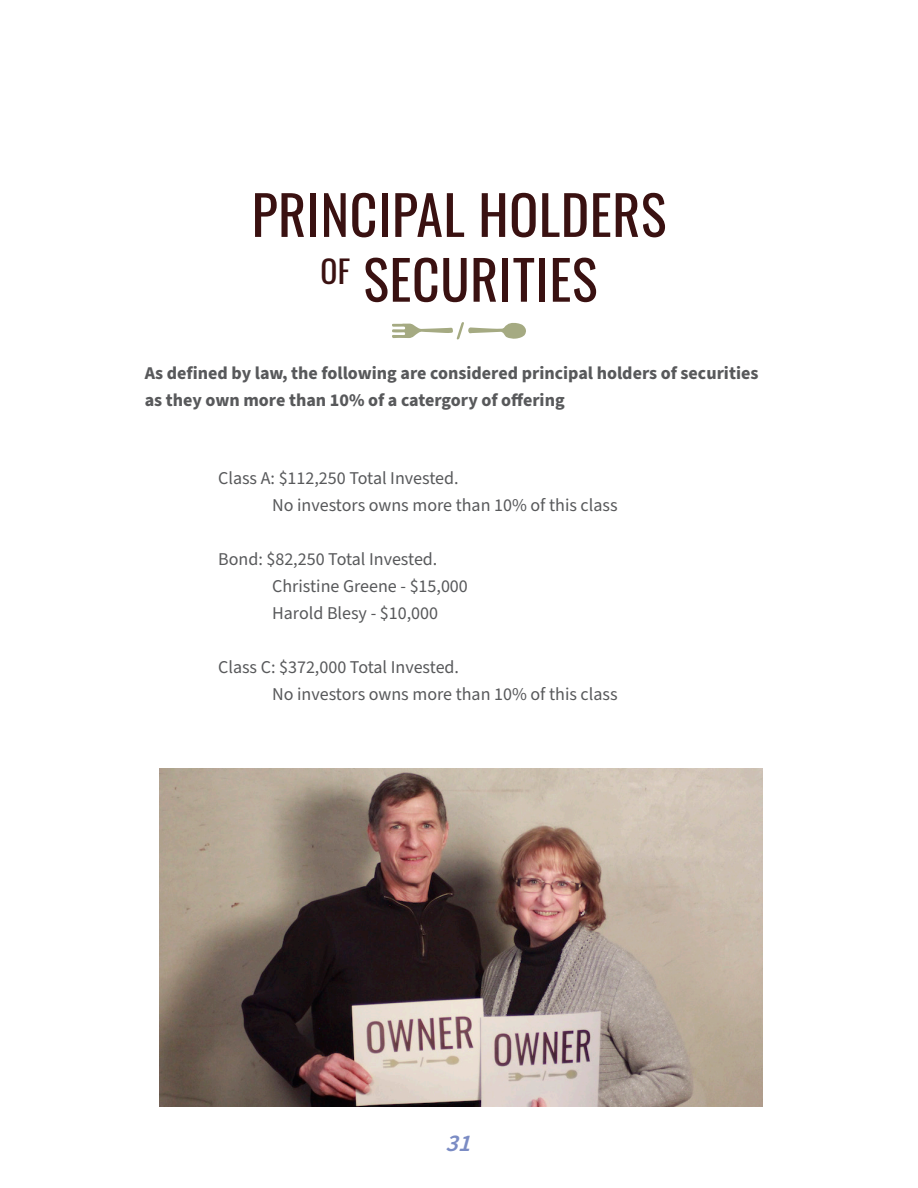
<style>
.page{position:relative;width:918px;height:1188px;background:#fff}
.page>*{position:absolute;margin:0;border:0;box-sizing:border-box;transform-origin:0 0}
.t1{font:54px "Oswald";letter-spacing:.01em;color:#3a1111}
.t2{font:italic 600 24px "Source Sans Pro";color:#7b8cc4}
.t3{font:18px "Source Sans Pro";color:#58595b}
.t4{font:700 18px/27px "Source Sans Pro";color:#58595b}
</style>
<div class="page">
<svg style="left:392px;top:322px;width:134px;height:18px"></svg>
<img style="left:160px;top:768px;width:603px;height:339px">
<p class="t1" style="left:252px;top:167px;width:416px">PRINCIPAL HOLDERS</p>
<p class="t1" style="left:321px;top:232px;width:278px"><sup>OF</sup> SECURITIES</p>
<p class="t4" style="left:145px;top:360px;width:615px">As defined by law, the following are considered principal holders of securities as they own more than 10% of a catergory of offering</p>
<p class="t3" style="left:218px;top:466px;width:242px">Class A: $112,250 Total Invested.</p>
<p class="t3" style="left:272px;top:493px;width:347px">No investors owns more than 10% of this class</p>
<p class="t3" style="left:218px;top:547px;width:221px">Bond: $82,250 Total Invested.</p>
<p class="t3" style="left:272px;top:574px;width:197px">Christine Greene - $15,000</p>
<p class="t3" style="left:272px;top:601px;width:167px">Harold Blesy - $10,000</p>
<p class="t3" style="left:218px;top:655px;width:242px">Class C: $372,000 Total Invested.</p>
<p class="t3" style="left:272px;top:682px;width:347px">No investors owns more than 10% of this class</p>
<h2 class="t2" style="left:446px;top:1127px;width:35px">31</h2>
</div>
